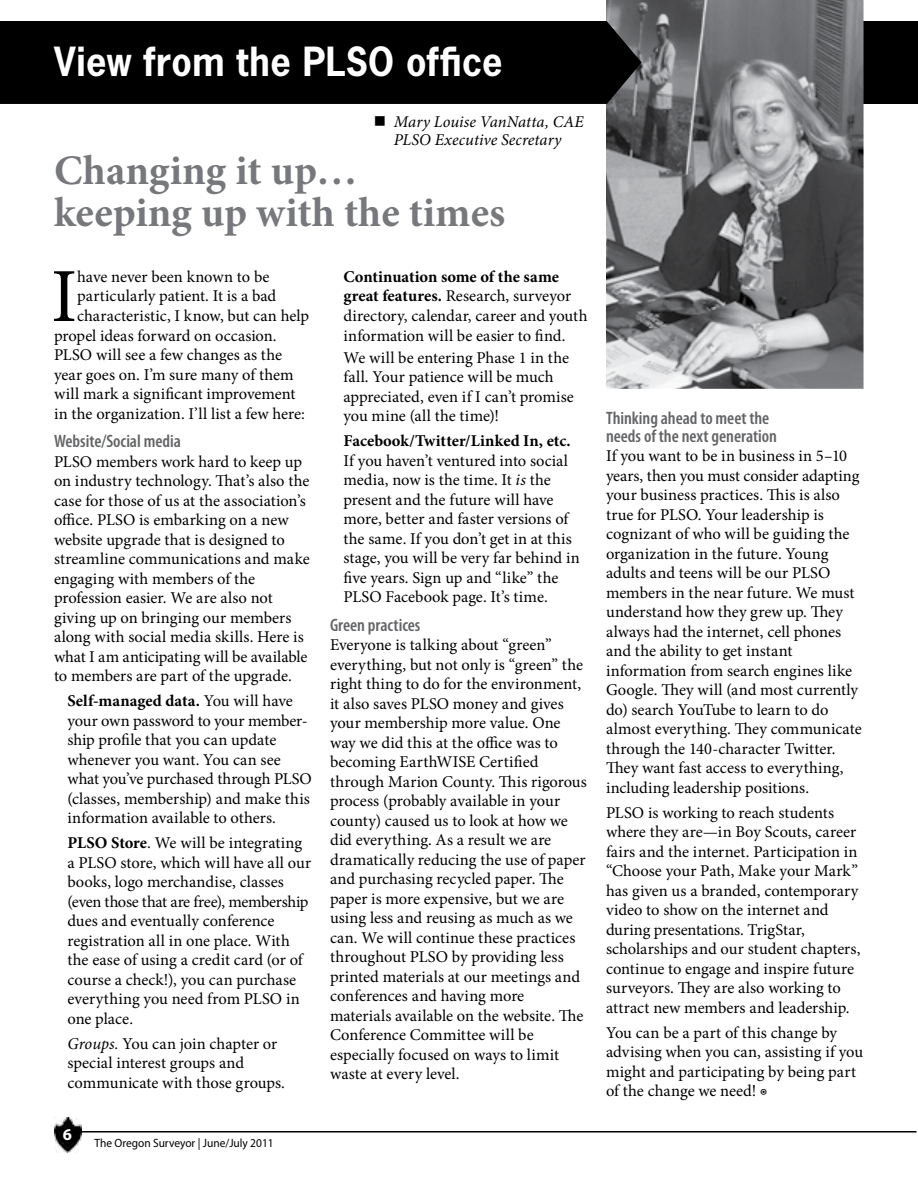
<style>
.page{position:relative;width:918px;height:1188px;background:#fff}
.page>*{position:absolute;margin:0;border:0;box-sizing:border-box;transform-origin:0 0}
.t1{font:76.5px "Minion Pro";color:#000}
.t2{font:700 42px/42px "Minion Pro";color:#77787b}
.t3{font:700 37.8px "News Gothic Std";letter-spacing:.01em;color:#fff;scale:.95 1}
.t4{font:600 condensed 18px/18px "Myriad Pro";color:#636466}
.t5{font:16.5px/19.5px "Minion Pro";color:#000}
.t6{font:italic 16.5px/18px "Minion Pro";color:#000}
.t7{font:700 16.5px "Minion Pro";color:#000}
.t8{font:700 16.5px "Myriad Pro";color:#fff}
.t9{font:12px "Myriad Pro";color:#000;scale:.95 1}
.s1{font-weight:700}
.s2{font-style:italic}
.s3{font-size:15.75px}
</style>
<div class="page">
<img style="left:54px;top:1118px;width:27px;height:34px">
<hr style="left:76px;top:1131px;width:841px;height:2px;background:#000">
<div style="left:864px;top:21px;width:54px;height:83px;background:#000"></div>
<img style="left:606px;top:0;width:258px;height:389px">
<div style="left:0;top:21px;width:642px;height:83px;background:#000"></div>
<h3 class="t3" style="left:54px;top:37px;width:474px">View from the PLSO office</h3>
<p class="t6" style="left:394px;top:113px;width:191px">Mary Louise VanNatta, CAE<br>PLSO Executive Secretary</p>
<h2 class="t2" style="left:54px;top:149px;width:453px">Changing it up… keeping up with the times</h2>
<p class="t5" style="left:344px;top:267px;width:245px"><span class="s1">Continuation some of the same great features.</span> Research, surveyor directory, calendar, career and youth information will be easier to find.</p>
<p class="t5" style="left:344px;top:348px;width:232px">We will be entering Phase 1 in the fall. Your patience will be much appreciated, even if I can’t promise you mine (all the time)!</p>
<p class="t7" style="left:344px;top:429px;width:229px">Facebook/Twitter/Linked In, etc.</p>
<p class="t5" style="left:344px;top:451px;width:238px">If you haven’t ventured into social media, now is the time. It <span class="s2">is</span> the present and the future will have more, better and faster versions of the same. If you don’t get in at this stage, you will be very far behind in five years. Sign up and “like” the PLSO Facebook page. It’s time.</p>
<p class="t4" style="left:330px;top:616px;width:92px">Green practices</p>
<p class="t5" style="left:330px;top:635px;width:258px">Everyone is talking about “green” everything, but not only is “green” the right thing to do for the environment, it also saves PLSO money and gives your membership more value. One way we did this at the office was to becoming EarthWISE Certified through Marion County. This rigorous process (probably available in your county) caused us to look at how we did everything. As a result we are dramatically reducing the use of paper and purchasing recycled paper. The paper is more expensive, but we are using less and reusing as much as we can. We will continue these practices throughout PLSO by providing less printed materials at our meetings and conferences and having more materials available on the website. The Conference Committee will be especially focused on ways to limit waste at every level.</p>
<h1 class="t1" style="left:51px;top:245px;width:28px">I</h1>
<p class="t5" style="left:77px;top:267px;width:194px">have never been known to be</p>
<p class="t5" style="left:77px;top:287px;width:201px">particularly patient. It is a bad</p>
<p class="t5" style="left:77px;top:306px;width:233px">characteristic, I know, but can help</p>
<p class="t5" style="left:54px;top:326px;width:224px">propel ideas forward on occasion.</p>
<p class="t5" style="left:54px;top:345px;width:230px">PLSO will see a few changes as the</p>
<p class="t5" style="left:54px;top:365px;width:241px">year goes on. I’m sure many of them</p>
<p class="t5" style="left:54px;top:384px;width:243px">will mark a significant improvement</p>
<p class="t5" style="left:54px;top:404px;width:252px">in the organization. I’ll list a few here:</p>
<p class="t4" style="left:54px;top:433px;width:128px">Website/Social media</p>
<p class="t5" style="left:54px;top:452px;width:257px">PLSO members work hard to keep up on industry technology. That’s also the case for those of us at the association’s office. PLSO is embarking on a new website upgrade that is designed to streamline communications and make engaging with members of the profession easier. We are also not giving up on bringing our members along with social media skills. Here is what I am anticipating will be available to members are part of the upgrade.</p>
<p class="t5" style="left:67px;top:691px;width:246px"><span class="s1">Self-managed data.</span> You will have your own password to your member&shy;ship profile that you can update whenever you want. You can see what you’ve purchased through PLSO (classes, membership) and make this information available to others.</p>
<p class="t5" style="left:67px;top:833px;width:245px"><span class="s1">PLSO Store</span>. We will be integrating a PLSO store, which will have all our books, logo merchandise, classes (even those that are free), membership dues and eventually conference registration all in one place. With the ease of using a credit card (or of course a check!), you can purchase everything you need from PLSO in one place.</p>
<p class="t5" style="left:67px;top:1034px;width:219px"><span class="s2">Groups.</span> You can join chapter or special interest groups and communicate with those groups.</p>
<p class="t8" style="left:63px;top:1123px;width:11px">6</p>
<p class="t9" style="left:94px;top:1136px;width:190px">The Oregon Surveyor | June/July 2011</p>
<p class="t4" style="left:606px;top:409px;width:172px">Thinking ahead to meet the needs of the next generation</p>
<p class="t5" style="left:606px;top:446px;width:257px">If you want to be in business in 5–10 years, then you must consider adapting your business practices. This is also true for PLSO. Your leadership is cognizant of who will be guiding the organization in the future. Young adults and teens will be our PLSO members in the near future. We must understand how they grew up. They always had the internet, cell phones and the ability to get instant information from search engines like Google. They will (and most currently do) search YouTube to learn to do almost everything. They communicate through the 140-character Twitter.<br>They want fast access to everything, including leadership positions.</p>
<p class="t5" style="left:606px;top:803px;width:256px">PLSO is working to reach students where they are—in Boy Scouts, career fairs and the internet. Participation in “Choose your Path, Make your Mark” has given us a branded, contemporary video to show on the internet and during presentations. TrigStar, scholarships and our student chapters, continue to engage and inspire future surveyors. They are also working to attract new members and leadership.</p>
<p class="t5" style="left:606px;top:1023px;width:259px">You can be a part of this change by advising when you can, assisting if you might and participating by being part of the change we need! <span class="s3">◉</span></p>
</div>
